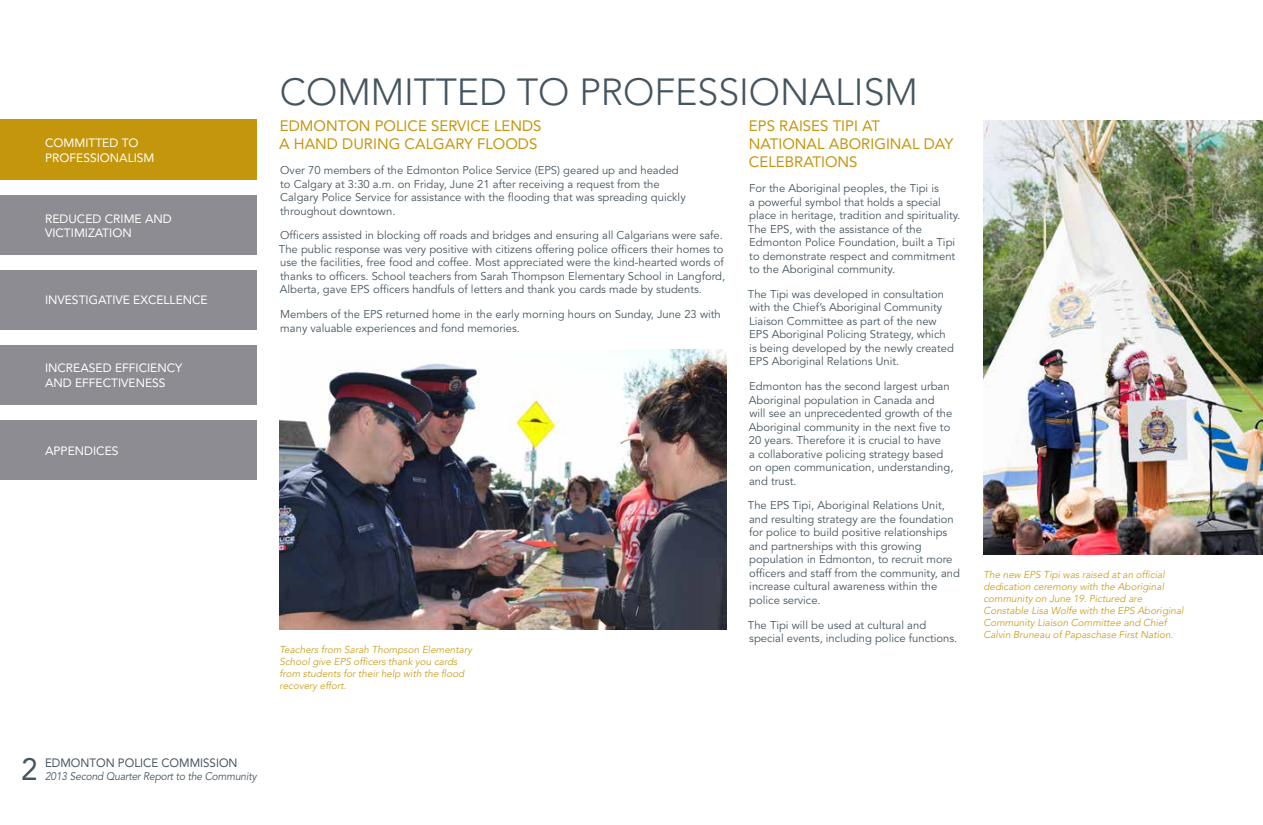
<style>
.page{position:relative;width:1263px;height:825px;background:#fff}
.page>*{position:absolute;margin:0;border:0;box-sizing:border-box;transform-origin:0 0}
.t1{font:300 37.5px "Avenir";color:#455560}
.t2{font:30.75px "Avenir";color:#455560;scale:.96 1}
.t3{font:15px/18px "Avenir";color:#c4960c}
.t4{font:12px/14.4px "Avenir";color:#fff}
.t5{font:12px "Avenir";color:#455560;scale:.96 1}
.t6{font:11.25px/13.5px "Avenir";color:#455560}
.t7{font:italic 11px "Avenir";letter-spacing:-.015em;color:#455560;scale:.93 1}
.t8{font:italic 300 10px/12px "Avenir";color:#c4960c}
</style>
<div class="page">
<div style="left:0;top:120px;width:257px;height:60px;background:#c4960c"></div>
<div style="left:0;top:195px;width:257px;height:60px;background:#8d8c92"></div>
<div style="left:0;top:270px;width:257px;height:60px;background:#8d8c92"></div>
<div style="left:0;top:420px;width:257px;height:60px;background:#8d8c92"></div>
<div style="left:0;top:345px;width:257px;height:60px;background:#8d8c92"></div>
<img style="left:983px;top:120px;width:279px;height:435px">
<img style="left:280px;top:349px;width:446px;height:281px">
<p class="t4" style="left:45px;top:136px;width:111px">COMMITTED TO<br>PROFESSIONALISM</p>
<p class="t4" style="left:45px;top:211px;width:128px">REDUCED CRIME AND<br>VICTIMIZATION</p>
<p class="t4" style="left:45px;top:293px;width:164px">I NVESTIGATIVE EXCELLENCE</p>
<p class="t4" style="left:45px;top:361px;width:139px">I NCREASED EFFICIENCY<br>AND EFFECTIVENESS</p>
<p class="t4" style="left:45px;top:443px;width:31px">APPENDI</p>
<p class="t4" style="left:96px;top:443px;width:16px">CES</p>
<h1 class="t1" style="left:280px;top:70px;width:639px">COMMITTED TO PROFESSIONALISM</h1>
<h3 class="t3" style="left:279px;top:117px;width:264px">EDMONTON POLICE SERVICE LENDS<br>A HAND DURING CALGARY FLOODS</h3>
<p class="t6" style="left:280px;top:164px;width:407px">Over 70 members of the Edmonton Police Service (EPS) geared up and headed to Calgary at 3:30 a.m. on Friday, June 21 after receiving a request from the Calgary Police Service for assistance with the flooding that was spreading quickly throughout downtown.</p>
<p class="t6" style="left:279px;top:229px;width:448px">Officers assisted in blocking off roads and bridges and ensuring all Calgarians were safe.<br>The public response was very positive with citizens offering police officers their homes to use the facilities, free food and coffee. M ost appreciated were the kind-hearted words of thanks to officers. School teachers from Sarah Thompson Elementary School in Langford, Alberta, gave EPS officers handfuls of letters and thank you cards made by students.</p>
<p class="t6" style="left:280px;top:308px;width:442px">Members of the EPS returned home in the early morning hours on Sunday, June 23 with many valuable experiences and fond memories.</p>
<h3 class="t3" style="left:749px;top:117px;width:206px">EPS RAISES TIPI AT<br>NATIONAL ABORIG INAL DAY<br>CELEBRATIONS</h3>
<p class="t6" style="left:748px;top:182px;width:214px">For the Aboriginal peoples, the Tipi is<br>a powerful symbol that holds a special place in heritage, tradition and spirituality.<br>The EPS, with the assistance of the Edmonton Police Foundation, built a Tipi to demonstrate respect and commitment to the Aboriginal community.</p>
<p class="t6" style="left:748px;top:288px;width:207px">The Tipi was developed in consultation with the Chief’s Aboriginal Community Liaison Committee as part of the new EPS Aboriginal Policing Strategy, which is being developed by the newly created EPS Aboriginal Relations U nit.</p>
<p class="t6" style="left:749px;top:380px;width:206px">Edmonton has the second largest urban Aboriginal population in Canada and will see an unprecedented growth of the Aboriginal community in the next five to 20 years. Therefore it is crucial to have<br>a collaborative policing strategy based on open communication, understanding, and trust.</p>
<p class="t6" style="left:748px;top:499px;width:213px">The EPS Tipi, Aboriginal Relations U nit, and resulting strategy are the foundation for police to build positive relationships and partnerships with this growing population in Edmonton, to recruit more officers and staff from the community, and increase cultural awareness within the police service.</p>
<p class="t6" style="left:748px;top:618px;width:211px">The Tipi will be used at cultural and special events, including police functions.</p>
<p class="t8" style="left:280px;top:643px;width:194px">Teachers from Sarah Thompson Elementary School give EPS officers thank you cards from students for their help with the flood recovery effort.</p>
<p class="t8" style="left:983px;top:568px;width:202px">The new EPS Tipi was raised at an official dedication ceremony with the Aboriginal community on June 19. Pictured are Constable Lisa Wolfe with the EPS Aboriginal Community Liaison Committee and Chief Calvin Bruneau of Papaschase First Nation.</p>
<h2 class="t2" style="left:21px;top:751px;width:19px">2</h2>
<p class="t5" style="left:45px;top:756px;width:10px">EDMONTON</p>
<p class="t5" style="left:118px;top:756px;width:63px">POLICE COMMISSION</p>
<p class="t7" style="left:45px;top:770px;width:229px">2013 Second Quarter Report to the Community</p>
</div>
